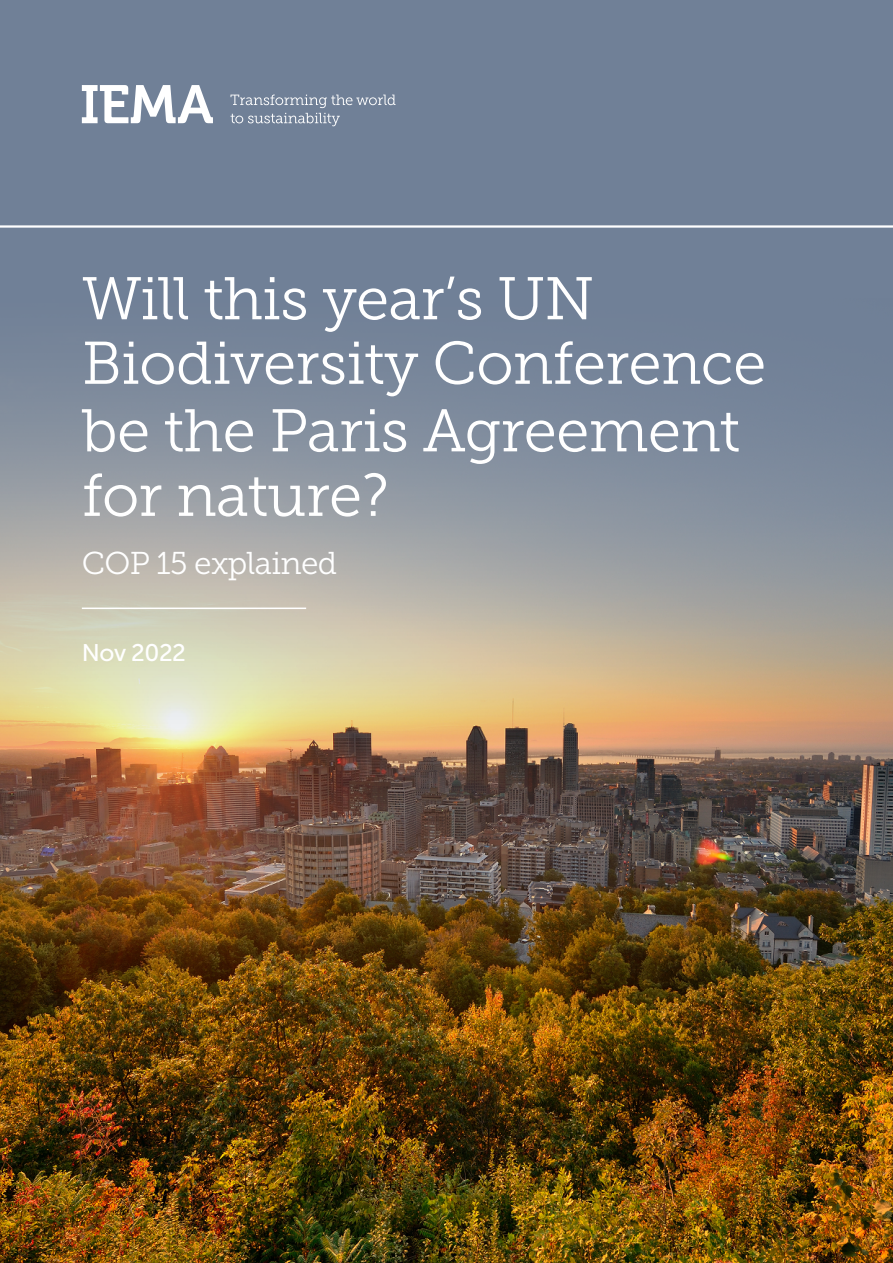
<style>
.page{position:relative;width:893px;height:1263px;background:#708097}
.page>*{position:absolute;margin:0;border:0;box-sizing:border-box;transform-origin:0 0}
.t1{font:60px/65.6px "Museo Slab 300";letter-spacing:-.01em;color:#fff}
.t2{font:31.5px "Museo Slab 300";letter-spacing:-.02em;color:#fff}
.t3{font:24px "Museo Sans 500";letter-spacing:-.02em;color:#fff}
</style>
<div class="page">
<img style="left:0;top:369px;width:893px;height:894px">
<svg style="left:82px;top:85px;width:131px;height:38px"></svg>
<svg style="left:230px;top:95px;width:166px;height:31px"></svg>
<hr style="left:82px;top:607px;width:224px;height:2px;background:#fff">
<hr style="left:0;top:225px;width:893px;height:3px;background:#fff">
<p class="t1" style="left:82px;top:266px;width:686px">Will this year’s UN<br>Biodiversity Conference be the Paris Agreement for nature?</p>
<p class="t2" style="left:82px;top:545px;width:257px">COP 15 explained</p>
<p class="t3" style="left:82px;top:640px;width:106px">Nov 2022</p>
</div>
